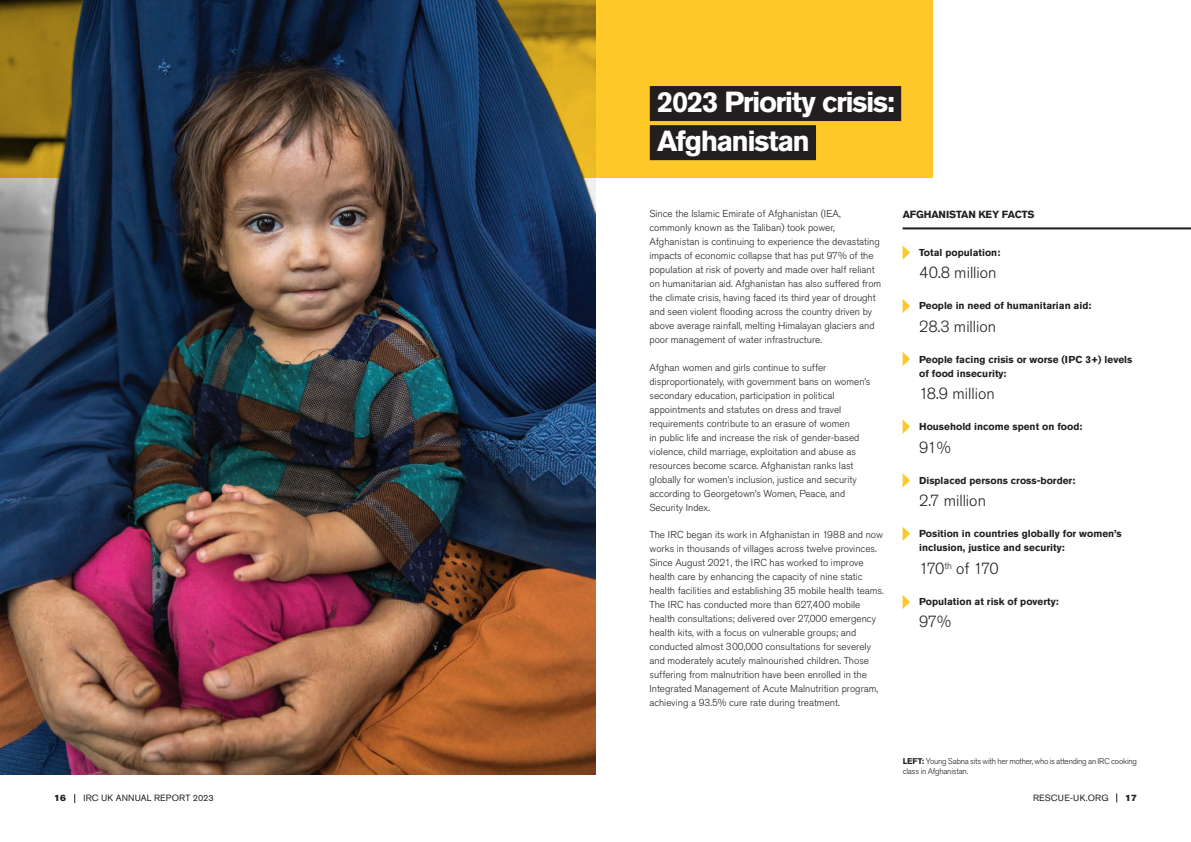
<style>
.page{position:relative;width:1191px;height:842px;background:#fff}
.page>*{position:absolute;margin:0;border:0;box-sizing:border-box;transform-origin:0 0}
.Heading_2{font:700 28.8px/39.1px "Akzidenz Grotesk Std";letter-spacing:-.05em;color:#fff}
.t1{font:300 16px "Akzidenz Grotesk Std";color:#231f20}
.Impact_Stats_Header{font:700 10.3px "Akzidenz Grotesk Std";letter-spacing:-.01em;color:#231f20}
.t2{font:300 10px/14px "Akzidenz Grotesk Std";color:#231f20}
.t3{font:700 10px/14px "Akzidenz Grotesk Std";color:#231f20}
.t4{font:9px "Akzidenz Grotesk Std";letter-spacing:.02em;color:#231f20}
.t5{font:9px "Akzidenz Grotesk Std Super";color:#231f20}
.t6{font:300 8.2px/9.9px "Akzidenz Grotesk Std";letter-spacing:-.03em;color:#231f20}
.s1{font-weight:700}
</style>
<div class="page">
<img style="left:0;top:178px;width:595px;height:596px">
<svg style="left:0;top:0;width:932px;height:178px;background:#7a6c3a"></svg>
<div style="left:650px;top:86px;width:251px;height:35px;background:#231f20"></div>
<div style="left:650px;top:125px;width:166px;height:35px;background:#231f20"></div>
<hr style="left:902px;top:227px;width:289px;height:2px;background:#231f20">
<svg style="left:902px;top:245px;width:8px;height:15px"></svg>
<svg style="left:902px;top:299px;width:8px;height:14px"></svg>
<svg style="left:902px;top:352px;width:8px;height:14px"></svg>
<svg style="left:902px;top:419px;width:8px;height:15px"></svg>
<svg style="left:902px;top:473px;width:8px;height:15px"></svg>
<svg style="left:902px;top:526px;width:8px;height:15px"></svg>
<svg style="left:902px;top:595px;width:8px;height:14px"></svg>
<p class="Heading_2" style="left:657px;top:82px;width:239px">2023 Priority crisis:<br>Afghanistan</p>
<p class="t2" style="left:649px;top:207px;width:233px">Since the Islamic Emirate of Afghanistan (IEA, commonly known as the Taliban) took power, Afghanistan is continuing to experience the devastating impacts of economic collapse that has put 97% of the population at risk of poverty and made over half reliant on humanitarian aid. Afghanistan has also suffered from the climate crisis, having faced its third year of drought and seen violent flooding across the country driven by above average rainfall, melting Himalayan glaciers and poor management of water infrastructure.</p>
<p class="t2" style="left:649px;top:360px;width:222px">Afghan women and girls continue to suffer disproportionately, with government bans on women’s secondary education, participation in political appointments and statutes on dress and travel requirements contribute to an erasure of women<br>in public life and increase the risk of gender-based violence, child marriage, exploitation and abuse as resources become scarce. Afghanistan ranks last globally for women’s inclusion, justice and security according to Georgetown’s Women, Peace, and Security Index.</p>
<p class="t2" style="left:649px;top:528px;width:236px">The IRC began its work in Afghanistan in 1988 and now works in thousands of villages across twelve provinces.<br>Since August 2021, the IRC has worked to improve health care by enhancing the capacity of nine static health facilities and establishing 35 mobile health teams.<br>The IRC has conducted more than 627,400 mobile health consultations; delivered over 27,000 emergency health kits, with a focus on vulnerable groups; and conducted almost 300,000 consultations for severely and moderately acutely malnourished children. Those suffering from malnutrition have been enrolled in the Integrated Management of Acute Malnutrition program, achieving a 93.5% cure rate during treatment.</p>
<p class="Impact_Stats_Header" style="left:902px;top:209px;width:133px">AFGHANISTAN KEY FACTS</p>
<p class="t3" style="left:919px;top:245px;width:83px">Total population:</p>
<p class="t1" style="left:919px;top:264px;width:79px">40.8 million</p>
<p class="t3" style="left:919px;top:299px;width:174px">People in need of humanitarian aid:</p>
<p class="t1" style="left:919px;top:317px;width:79px">28.3 million</p>
<p class="t3" style="left:919px;top:352px;width:215px">People facing crisis or worse (IPC 3+) levels of food insecurity:</p>
<p class="t1" style="left:919px;top:385px;width:77px">18.9 million</p>
<p class="t3" style="left:919px;top:420px;width:165px">Household income spent on food:</p>
<p class="t1" style="left:919px;top:438px;width:33px">91%</p>
<p class="t3" style="left:919px;top:473px;width:157px">Displaced persons cross-border:</p>
<p class="t1" style="left:919px;top:492px;width:68px">2.7 million</p>
<p class="t3" style="left:919px;top:527px;width:204px">Position in countries globally for women’s inclusion, justice and security:</p>
<p class="t1" style="left:919px;top:559px;width:81px">170<sup>th</sup> of 170</p>
<p class="t3" style="left:919px;top:594px;width:141px">Population at risk of poverty:</p>
<p class="t1" style="left:919px;top:613px;width:33px">97%</p>
<p class="t6" style="left:902px;top:757px;width:236px"><span class="s1">LEFT:</span> Young Sabna sits with her mother, who is attending an IRC cooking class in Afghanistan.</p>
<p class="t5" style="left:54px;top:793px;width:13px">16</p>
<p class="t4" style="left:83px;top:793px;width:132px">IRC UK ANNUAL REPORT 2023</p>
<p class="t4" style="left:1033px;top:792px;width:77px">RESCUE-UK.ORG</p>
<p class="t5" style="left:1125px;top:792px;width:13px">17</p>
</div>
